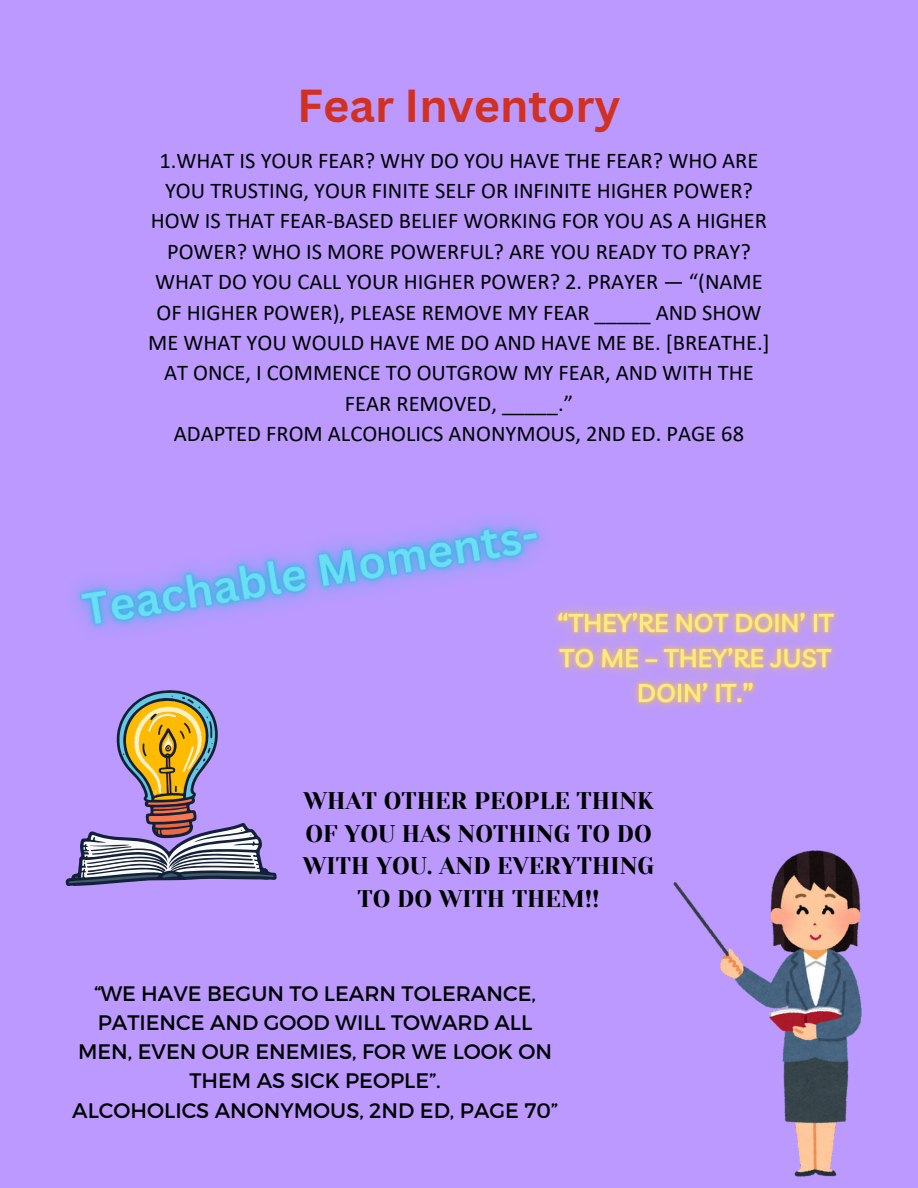
<style>
.page{position:relative;width:918px;height:1188px;background:#b9f}
.page>*{position:absolute;margin:0;border:0;box-sizing:border-box;transform-origin:0 0}
.t1{font:700 45px "Canva Sans";color:#d13123}
.t2{font:24px/32.7px "Yeseva One";color:#000;text-align:center}
.t3{font:22.5px/30.3px "Calibri";color:#000;text-align:center}
.t4{font:21px/29.2px "Montserrat";color:#000;text-align:center}
</style>
<div class="page">
<img style="left:674px;top:851px;width:188px;height:326px">
<svg style="left:65px;top:695px;width:212px;height:191px"></svg>
<img style="left:75px;top:521px;width:468px;height:174px">
<img style="left:530px;top:579px;width:308px;height:130px">
<p class="t1" style="left:297px;top:74px;width:325px">Fear Inventory</p>
<h1 class="t3" style="left:148px;top:147px;width:623px">1.WHAT IS YOUR FEAR? WHY DO YOU HAVE THE FEAR? WHO ARE YOU TRUSTING, YOUR FINITE SELF OR INFINITE HIGHER POWER?<br>HOW IS THAT FEAR-BASED BELIEF WORKING FOR YOU AS A HIGHER POWER? WHO IS MORE POWERFUL? ARE YOU READY TO PRAY?<br>WHAT DO YOU CALL YOUR HIGHER POWER? 2. PRAYER — “(NAME OF HIGHER POWER), PLEASE REMOVE MY FEAR _____ AND SHOW ME WHAT YOU WOULD HAVE ME DO AND HAVE ME BE. [BREATHE.] AT ONCE, I COMMENCE TO OUTGROW MY FEAR, AND WITH THE FEAR REMOVED, _____.”</h1>
<p class="t3" style="left:174px;top:420px;width:572px">ADAPTED FROM ALCOHOLICS ANONYMOUS, 2ND ED. PAGE 68</p>
<p class="t2" style="left:303px;top:785px;width:353px">WHAT OTHER PEOPLE THINK<br>OF YOU HAS NOTHING TO DO<br>WITH YOU. AND EVERYTHING<br>TO DO WITH THEM!!</p>
<p class="t4" style="left:78px;top:977px;width:475px">“WE HAVE BEGUN TO LEARN TOLERANCE,<br>PATIENCE AND GOOD WILL TOWARD ALL<br>MEN, EVEN OUR ENEMIES, FOR WE LOOK ON<br>THEM AS SICK PEOPLE”.</p>
<h3 class="t4" style="left:72px;top:1094px;width:487px">ALCOHOLICS ANONYMOUS, 2ND ED, PAGE 70”</h3>
</div>
